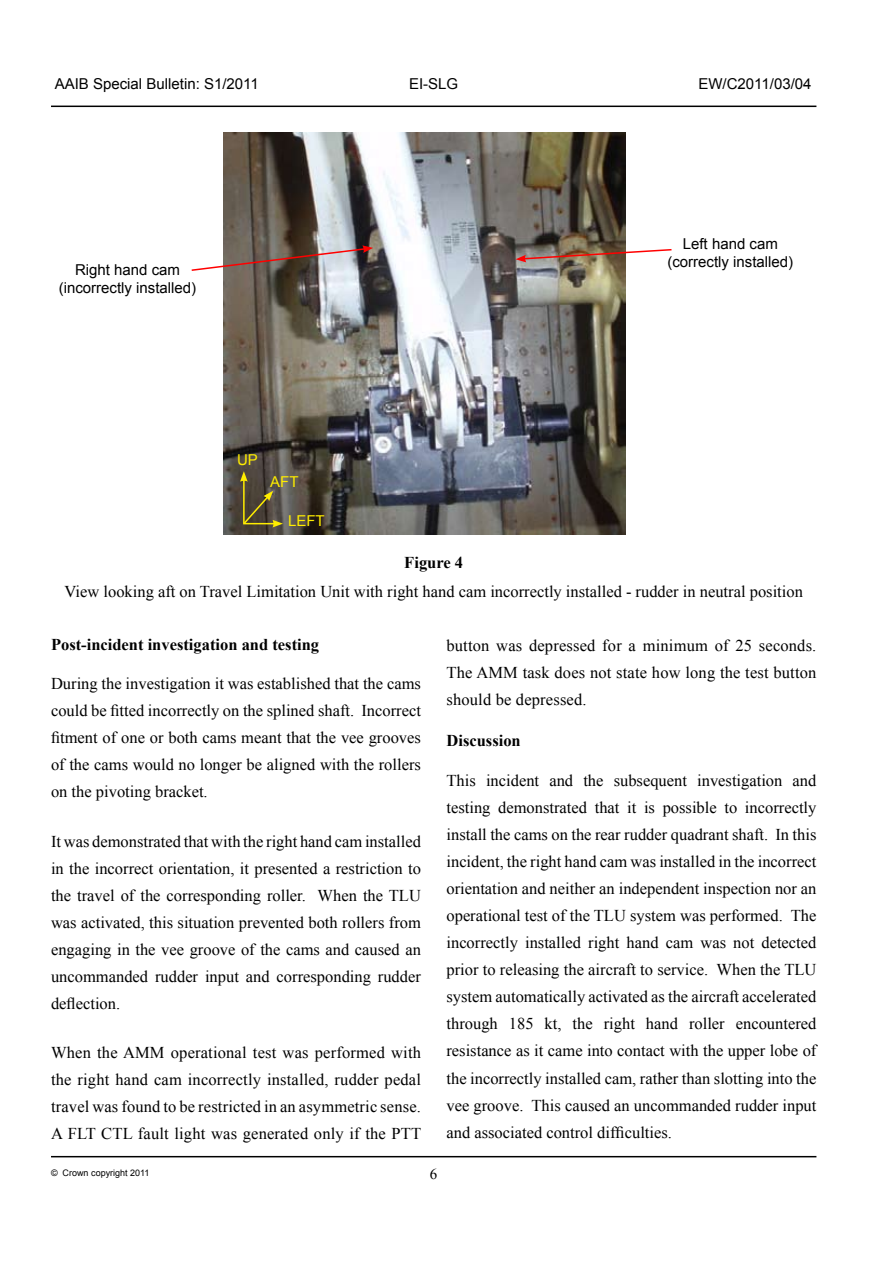
<style>
.page{position:relative;width:893px;height:1263px;background:#fff}
.page>*{position:absolute;margin:0;border:0;box-sizing:border-box;transform-origin:0 0}
.Bultext{font:16.5px/27px "Times New Roman";color:#000;text-align:justify}
.Para_header{font:700 16.5px "Times New Roman";color:#000}
.Caption_Header{font:700 16.5px "Times New Roman";color:#000}
.t1{font:15px "Arial";color:#000}
.t2{font:15px "Arial";color:#ffed00}
.t3{font:15px "Times New Roman";color:#000}
.t4{font:9px "Arial";color:#000}
</style>
<div class="page">
<hr style="left:51px;top:106px;width:765px;height:1px;background:#000">
<hr style="left:51px;top:1156px;width:765px;height:1px;background:#000">
<img style="left:223px;top:132px;width:403px;height:403px">
<svg style="left:240px;top:471px;width:43px;height:56px;background:#615838"></svg>
<svg style="left:516px;top:248px;width:156px;height:14px"></svg>
<img style="left:191px;top:245px;width:182px;height:27px">
<p class="t1" style="left:55px;top:74px;width:206px">AAIB Special Bulletin: S1/2011</p>
<p class="t1" style="left:409px;top:74px;width:51px">EI-SLG</p>
<p class="t1" style="left:698px;top:74px;width:115px">EW/C2011/03/04</p>
<p class="t1" style="left:75px;top:260px;width:107px">Right hand cam</p>
<p class="t1" style="left:59px;top:278px;width:139px">(incorrectly installed)</p>
<p class="t2" style="left:237px;top:450px;width:22px">UP</p>
<p class="t2" style="left:270px;top:472px;width:30px">AFT</p>
<p class="t2" style="left:288px;top:510px;width:38px">LEFT</p>
<p class="t1" style="left:683px;top:234px;width:97px">Left hand cam</p>
<p class="t1" style="left:667px;top:252px;width:127px">(correctly installed)</p>
<p class="Caption_Header" style="left:404px;top:551px;width:60px">Figure 4</p>
<p class="Bultext" style="left:65px;top:577px;width:740px">View looking aft on Travel Limitation Unit with right hand cam incorrectly installed - rudder in neutral position</p>
<p class="Para_header" style="left:51px;top:633px;width:270px">Post-incident investigation and testing</p>
<p class="Bultext" style="left:51px;top:670px;width:371px">During the investigation it was established that the cams could be fitted incorrectly on the splined shaft. Incorrect fitment of one or both cams meant that the vee grooves of the cams would no longer be aligned with the rollers on the pivoting bracket.</p>
<p class="Bultext" style="left:51px;top:827px;width:371px">It was demonstrated that with the right hand cam installed in the incorrect orientation, it presented a restriction to the travel of the corresponding roller. When the TLU was activated, this situation prevented both rollers from engaging in the vee groove of the cams and caused an uncommanded rudder input and corresponding rudder deflection.</p>
<p class="Bultext" style="left:51px;top:1039px;width:372px">When the AMM operational test was performed with the right hand cam incorrectly installed, rudder pedal travel was found to be restricted in an asymmetric sense.<br>A FLT CTL fault light was generated only if the PTT</p>
<p class="Bultext" style="left:446px;top:632px;width:371px">button was depressed for a minimum of 25 seconds.<br>The AMM task does not state how long the test button should be depressed.</p>
<p class="Para_header" style="left:446px;top:729px;width:76px">Discussion</p>
<p class="Bultext" style="left:446px;top:767px;width:371px">This incident and the subsequent investigation and testing demonstrated that it is possible to incorrectly install the cams on the rear rudder quadrant shaft. In this incident, the right hand cam was installed in the incorrect orientation and neither an independent inspection nor an operational test of the TLU system was performed. The incorrectly installed right hand cam was not detected prior to releasing the aircraft to service. When the TLU system automatically activated as the aircraft accelerated through 185 kt, the right hand roller encountered resistance as it came into contact with the upper lobe of the incorrectly installed cam, rather than slotting into the vee groove. This caused an uncommanded rudder input and associated control difficulties.</p>
<p class="t4" style="left:51px;top:1167px;width:100px">© Crown copyright 2011</p>
<p class="t3" style="left:430px;top:1164px;width:9px">6</p>
</div>
